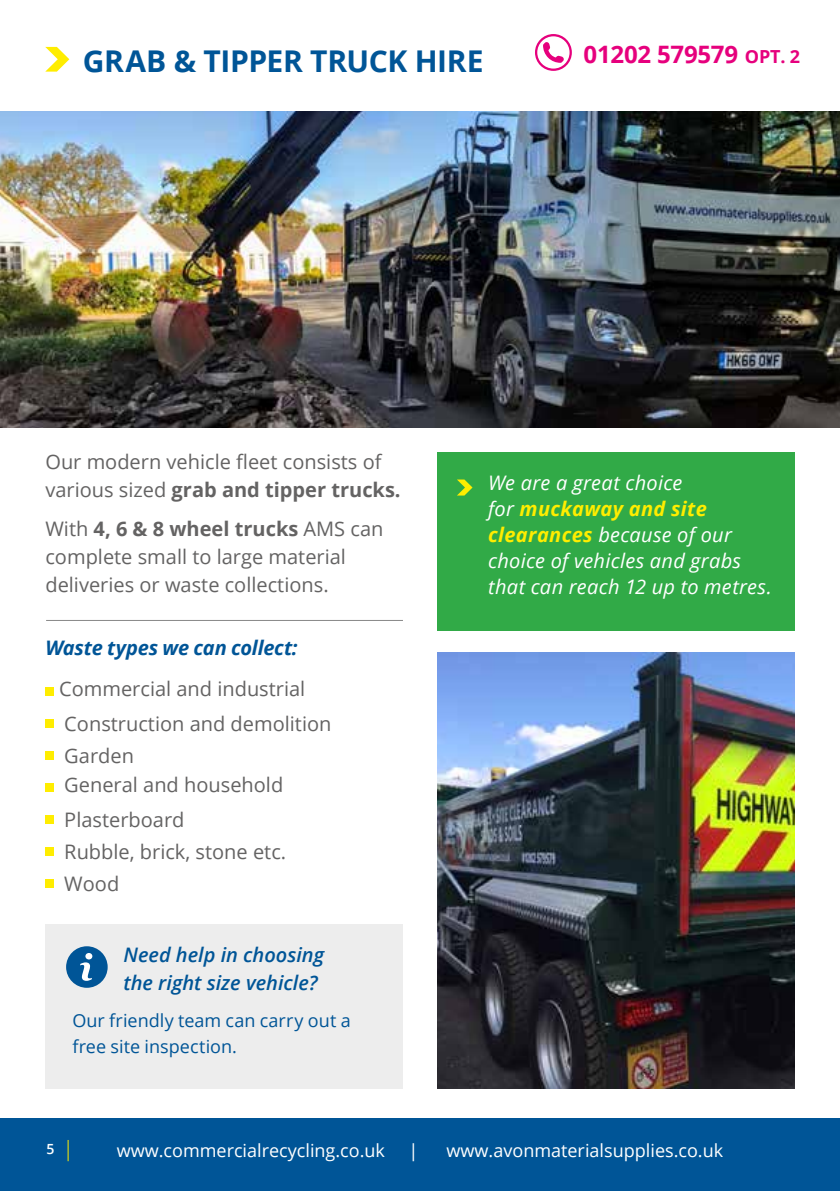
<style>
.page{position:relative;width:840px;height:1191px;background:#fff}
.page>*{position:absolute;margin:0;border:0;box-sizing:border-box;transform-origin:0 0}
.t1{font:700 30px "Open Sans";letter-spacing:-.015em;color:#005597}
.t2{font:700 30px "Open Sans";letter-spacing:-.01em;color:#e6007d}
.t3{font:700 24px "Open Sans";letter-spacing:-.01em;color:#e6007d}
.t4{font:20px/28px "Open Sans";color:#646363}
.t5{font:italic 20px/26px "Open Sans";letter-spacing:.015em;color:#fff}
.t6{font:italic 600 20px/28px "Open Sans";color:#005597}
.t7{font:italic 700 20px "Open Sans";letter-spacing:-.015em;color:#005597}
.t8{font:18px "Open Sans";color:#fff}
.t9{font:18px/26px "Open Sans";color:#005597}
.t10{font:600 14px "Open Sans";color:#fff}
.s1{font-size:18px}
.s2{font-weight:700}
.s3{font-weight:700;color:#ffed00}
</style>
<div class="page">
<div style="left:0;top:1118px;width:839px;height:73px;background:#005597"></div>
<svg style="left:68px;top:1140px;width:1px;height:21px"></svg>
<div style="left:45px;top:687px;width:9px;height:9px;background:#ffed00"></div>
<div style="left:45px;top:719px;width:9px;height:9px;background:#ffed00"></div>
<div style="left:45px;top:751px;width:9px;height:9px;background:#ffed00"></div>
<div style="left:45px;top:783px;width:9px;height:9px;background:#ffed00"></div>
<div style="left:45px;top:815px;width:9px;height:9px;background:#ffed00"></div>
<div style="left:45px;top:847px;width:9px;height:9px;background:#ffed00"></div>
<div style="left:45px;top:879px;width:9px;height:9px;background:#ffed00"></div>
<img style="left:0;top:111px;width:839px;height:316px">
<div style="left:437px;top:452px;width:357px;height:179px;background:#31aa47"></div>
<div style="left:45px;top:924px;width:358px;height:165px;background:#ededed"></div>
<div style="left:66px;top:946px;width:42px;height:41px;background:#005597;border-radius:50%"></div>
<svg style="left:80px;top:953px;width:12px;height:27px"></svg>
<img style="left:437px;top:652px;width:357px;height:437px">
<svg style="left:457px;top:479px;width:15px;height:16px"></svg>
<hr style="left:46px;top:620px;width:357px;height:1px;background:#878787">
<svg style="left:45px;top:46px;width:25px;height:26px"></svg>
<svg style="left:535px;top:34px;width:37px;height:37px"></svg>
<h1 class="t1" style="left:83px;top:40px;width:402px">GRAB &amp; TIPPER TRUCK HIRE</h1>
<p class="t3" style="left:583px;top:37px;width:218px">01202 579579 <span class="s1">OPT. 2</span></p>
<h1 class="t1" style="left:98px;top:36px;width:265px">GRAB LORRY HI E</h1>
<h1 class="t2" style="left:610px;top:36px;width:194px">01202 579579</h1>
<p class="t4" style="left:45px;top:447px;width:356px">Our modern vehicle fleet consists of various sized <span class="s2">grab and tipper trucks.</span></p>
<p class="t4" style="left:45px;top:514px;width:339px">With <span class="s2">4, 6 &amp; 8 wheel trucks</span> AMS can complete small to large material deliveries or waste collections.</p>
<p class="t7" style="left:45px;top:634px;width:253px">Waste types we can collect:</p>
<p class="t4" style="left:59px;top:670px;width:274px;line-height:35px">Commercial and industrial<br>Construction and demolition</p>
<p class="t4" style="left:64px;top:740px;width:220px;line-height:29px">Garden<br>General and household</p>
<p class="t4" style="left:64px;top:803px;width:223px;line-height:32px">Plasterboard<br>Rubble, brick, stone etc.<br>Wood</p>
<p class="t6" style="left:123px;top:940px;width:202px">Need help in choosing the right size vehicle?</p>
<p class="t9" style="left:72px;top:1007px;width:280px">Our friendly team can carry out a free site inspection.</p>
<p class="t5" style="left:488px;top:469px;width:285px">We are a great choice<br>for <span class="s3">muckaway and site clearances</span> because of our choice of vehicles and grabs that can reach 12 up to metres.</p>
<p class="t10" style="left:47px;top:1139px;width:9px">5</p>
<p class="t8" style="left:117px;top:1137px;width:270px">www.commercialrecycling.co.uk</p>
<p class="t8" style="left:408px;top:1137px;width:11px">|</p>
<p class="t8" style="left:446px;top:1137px;width:278px">www.avonmaterialsupplies.co.uk</p>
</div>
